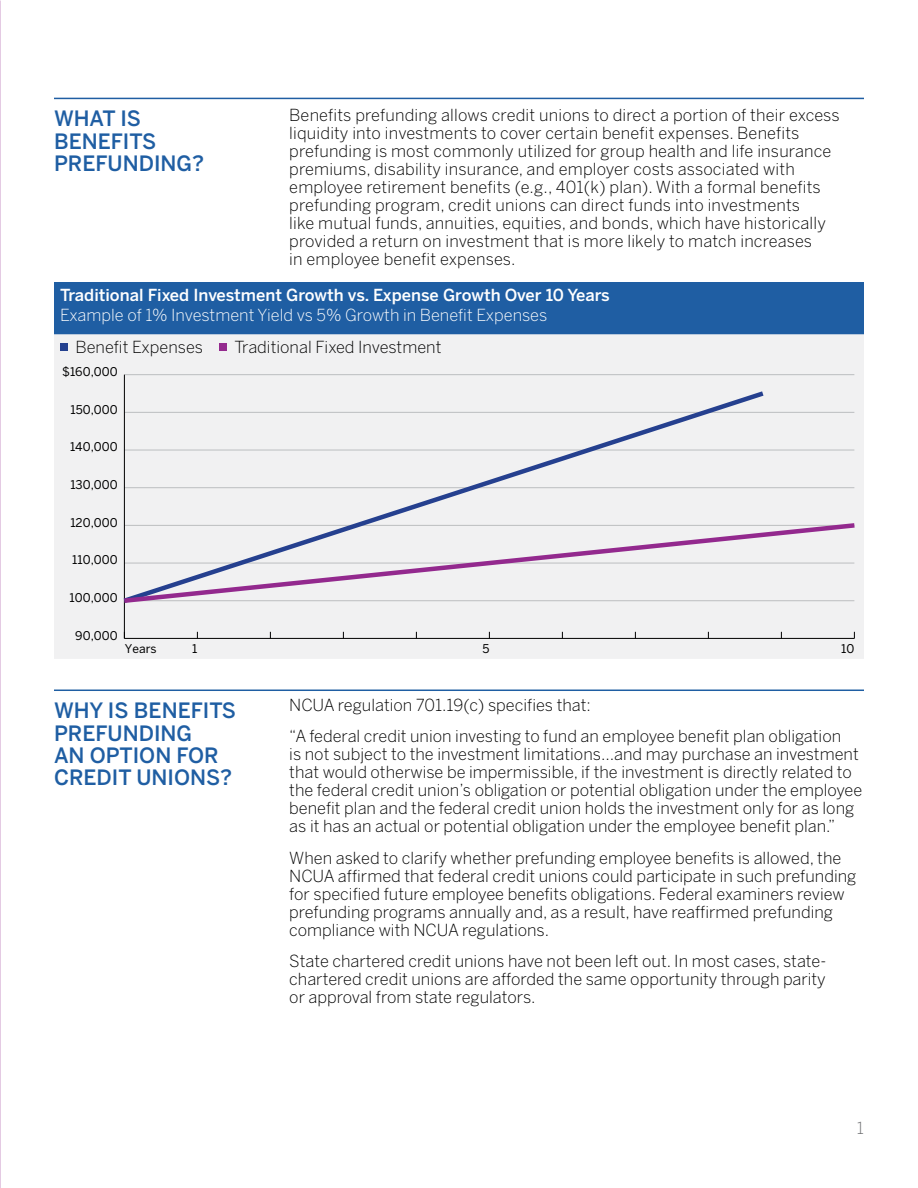
<style>
.page{position:relative;width:918px;height:1188px;background:#fff}
.page>*{position:absolute;margin:0;border:0;box-sizing:border-box;transform-origin:0 0}
.t1{font:500 21px/22.5px "Benton Sans";color:#1f5ea3}
.t2{font:300 16.5px/18px "Benton Sans";color:#000}
.t3{font:500 16.5px "Benton Sans";color:#fff}
.t4{font:300 16.5px "Benton Sans";color:#fff}
.t5{font:300 16.5px "Benton Sans";color:#6d6e71}
.t6{font:12px "Benton Sans";color:#000}
</style>
<div class="page">
<div style="left:54px;top:282px;width:810px;height:52px;background:#1f5ea3"></div>
<div style="left:54px;top:334px;width:810px;height:325px;background:#f1f1f2"></div>
<div style="left:60px;top:343px;width:7px;height:7px;background:#23408f"></div>
<div style="left:219px;top:343px;width:8px;height:7px;background:#942a8e"></div>
<hr style="left:124px;top:487px;width:730px;height:1px;background:#bcbec0">
<hr style="left:124px;top:450px;width:730px;height:1px;background:#bcbec0">
<hr style="left:124px;top:412px;width:730px;height:1px;background:#bcbec0">
<hr style="left:124px;top:374px;width:730px;height:1px;background:#bcbec0">
<hr style="left:124px;top:638px;width:730px;height:1px;background:#000">
<hr style="left:124px;top:375px;width:1px;height:263px;background:#000">
<svg style="left:119px;top:388px;width:649px;height:132px"></svg>
<svg style="left:119px;top:520px;width:738px;height:86px"></svg>
<hr style="left:54px;top:98px;width:810px;height:1px;background:#1f5ea3">
<hr style="left:54px;top:690px;width:810px;height:1px;background:#1f5ea3">
<p class="t1" style="left:54px;top:107px;width:152px">WHAT IS<br>BENEFITS<br>PREFUNDING?</p>
<p class="t2" style="left:289px;top:106px;width:552px">Benefits prefunding allows credit unions to direct a portion of their excess liquidity into investments to cover certain benefit expenses. Benefits prefunding is most commonly utilized for group health and life insurance premiums, disability insurance, and employer costs associated with employee retirement benefits (e.g., 401(k) plan). With a formal benefits prefunding program, credit unions can direct funds into investments<br>like mutual funds, annuities, equities, and bonds, which have historically provided a return on investment that is more likely to match increases<br>in employee benefit expenses.</p>
<p class="t3" style="left:60px;top:285px;width:551px">Traditional Fixed Investment Growth vs. Expense Growth Over 10 Years</p>
<p class="t4" style="left:60px;top:305px;width:489px">Example of 1% Investment Yield vs 5% Growth in Benefit Expenses</p>
<p class="t2" style="left:76px;top:338px;width:129px">Benefit Expenses</p>
<p class="t2" style="left:235px;top:338px;width:208px">Traditional Fixed Investment</p>
<p class="t6" style="left:62px;top:364px;width:57px">$160,000</p>
<p class="t6" style="left:70px;top:402px;width:49px">150,000</p>
<p class="t6" style="left:70px;top:440px;width:49px">140,000</p>
<p class="t6" style="left:70px;top:478px;width:49px">130,000</p>
<p class="t6" style="left:70px;top:515px;width:49px">120,000</p>
<p class="t6" style="left:72px;top:553px;width:47px">110,000</p>
<p class="t6" style="left:70px;top:591px;width:50px">100,000</p>
<p class="t6" style="left:75px;top:628px;width:44px">90,000</p>
<p class="t6" style="left:125px;top:642px;width:33px">Years</p>
<p class="t6" style="left:192px;top:642px;width:7px">1</p>
<p class="t6" style="left:482px;top:642px;width:9px">5</p>
<p class="t6" style="left:841px;top:642px;width:15px">10</p>
<p class="t1" style="left:54px;top:699px;width:184px">WHY IS BENEFITS<br>PREFUNDING<br>AN OPTION FOR<br>CREDIT UNIONS?</p>
<p class="t2" style="left:289px;top:689px;width:553px;line-height:31.5px">NCUA regulation 701.19(c) specifies that:<br>“A federal credit union investing to fund an employee benefit plan obligation</p>
<p class="t2" style="left:289px;top:745px;width:575px">is not subject to the investment limitations…and may purchase an investment that would otherwise be impermissible, if the investment is directly related to the federal credit union’s obligation or potential obligation under the employee benefit plan and the federal credit union holds the investment only for as long as it has an actual or potential obligation under the employee benefit plan.”</p>
<p class="t2" style="left:289px;top:848px;width:569px">When asked to clarify whether prefunding employee benefits is allowed, the NCUA affirmed that federal credit unions could participate in such prefunding for specified future employee benefits obligations. Federal examiners review prefunding programs annually and, as a result, have reaffirmed prefunding compliance with NCUA regulations.</p>
<p class="t2" style="left:289px;top:952px;width:539px;text-align:justify">State chartered credit unions have not been left out. In most cases, state&shy;chartered credit unions are afforded the same opportunity through parity or approval from state regulators.</p>
<p class="t5" style="left:857px;top:1118px;width:9px">1</p>
</div>
